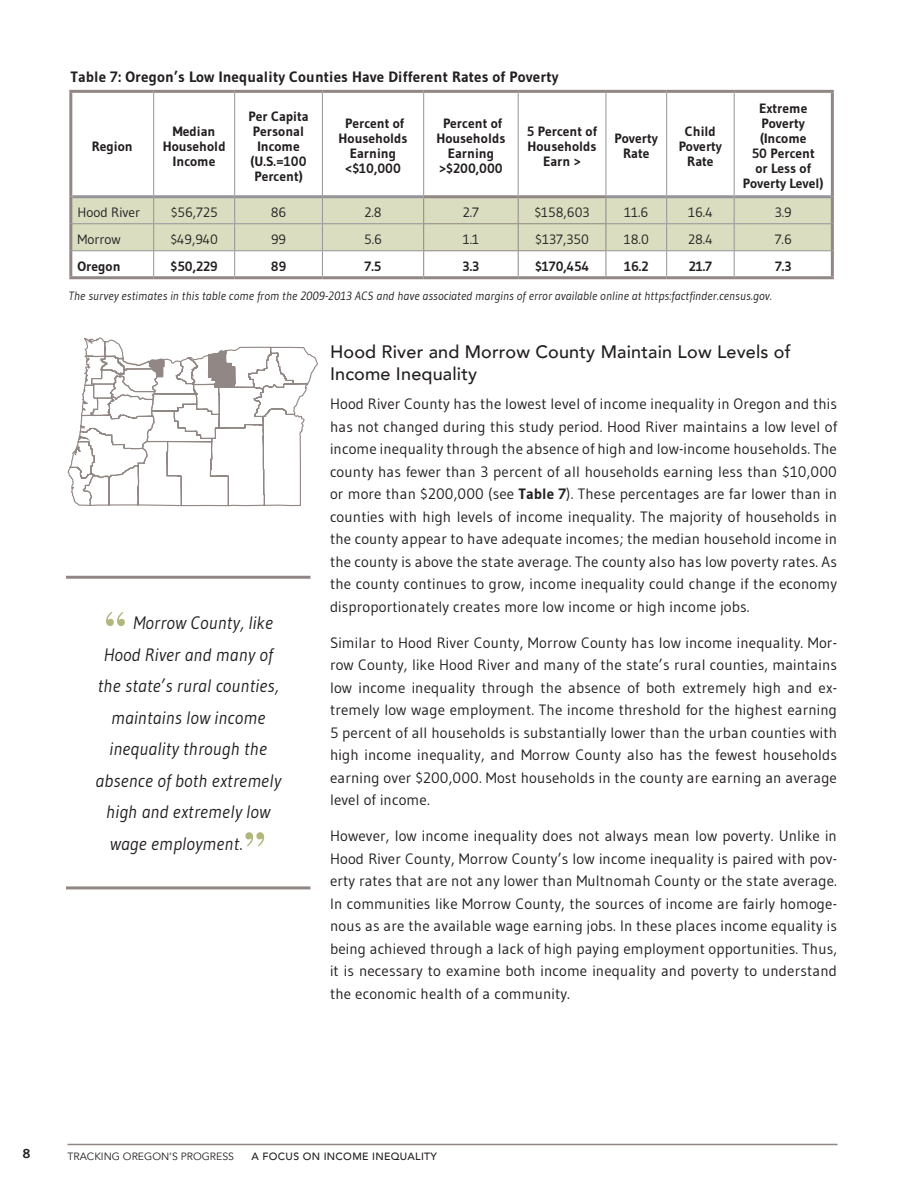
<style>
.page{position:relative;width:918px;height:1188px;background:#fff}
.page>*{position:absolute;margin:0;border:0;box-sizing:border-box;transform-origin:0 0}
.t1{font:700 condensed 54px "Bodoni";color:#b1b67c}
.t2{font:italic 18px "Gudea";letter-spacing:.01em;color:#231f20}
.t3{font:500 18px/22.5px "Avenir";letter-spacing:.01em;color:#231f20}
.t4{font:15px/22.5px "Gudea";letter-spacing:.01em;color:#231f20;text-align:justify}
.t5{font:700 15px "Gudea";letter-spacing:.01em;color:#231f20}
.t6{font:700 13.5px/15px "Gudea";color:#231f20;text-align:center}
.t7{font:13.5px "Gudea";color:#231f20}
.t8{font:italic 12px "Gudea";letter-spacing:.01em;color:#231f20}
.t9{font:700 12px "News Gothic";color:#231f20}
.t10{font:10.5px "Avenir";color:#231f20}
.t11{font:500 10.5px "Avenir";letter-spacing:.03em;color:#231f20}
.s1{font-weight:700}
</style>
<div class="page">
<hr style="left:68px;top:1144px;width:770px;height:1px;background:#918784">
<svg style="left:67px;top:431px;width:13px;height:75px"></svg>
<svg style="left:80px;top:279px;width:239px;height:228px"></svg>
<svg style="left:208px;top:350px;width:27px;height:38px"></svg>
<hr style="left:72px;top:195px;width:81px;height:3px;background:#939598">
<hr style="left:154px;top:195px;width:80px;height:3px;background:#939598">
<hr style="left:235px;top:195px;width:87px;height:3px;background:#939598">
<hr style="left:323px;top:195px;width:101px;height:3px;background:#939598">
<hr style="left:606px;top:195px;width:60px;height:3px;background:#939598">
<hr style="left:667px;top:195px;width:67px;height:3px;background:#939598">
<hr style="left:735px;top:195px;width:96px;height:3px;background:#939598">
<hr style="left:69px;top:276px;width:85px;height:3px;background:#918784">
<hr style="left:154px;top:276px;width:81px;height:3px;background:#918784">
<hr style="left:235px;top:276px;width:87px;height:3px;background:#918784">
<hr style="left:322px;top:276px;width:102px;height:3px;background:#918784">
<hr style="left:606px;top:276px;width:61px;height:3px;background:#918784">
<hr style="left:667px;top:276px;width:67px;height:3px;background:#918784">
<hr style="left:734px;top:276px;width:100px;height:3px;background:#918784">
<hr style="left:69px;top:197px;width:3px;height:27px;background:#918784">
<hr style="left:831px;top:197px;width:3px;height:27px;background:#918784">
<hr style="left:69px;top:224px;width:3px;height:27px;background:#918784">
<hr style="left:831px;top:224px;width:3px;height:27px;background:#918784">
<hr style="left:69px;top:251px;width:3px;height:25px;background:#918784">
<hr style="left:831px;top:251px;width:3px;height:25px;background:#918784">
<hr style="left:69px;top:93px;width:3px;height:104px;background:#918784">
<hr style="left:69px;top:90px;width:85px;height:3px;background:#918784">
<hr style="left:154px;top:90px;width:81px;height:3px;background:#918784">
<hr style="left:235px;top:90px;width:87px;height:3px;background:#918784">
<hr style="left:322px;top:90px;width:102px;height:3px;background:#918784">
<hr style="left:424px;top:90px;width:94px;height:3px;background:#918784">
<hr style="left:518px;top:90px;width:88px;height:3px;background:#918784">
<hr style="left:606px;top:90px;width:61px;height:3px;background:#918784">
<hr style="left:667px;top:90px;width:67px;height:3px;background:#918784">
<hr style="left:734px;top:90px;width:100px;height:3px;background:#918784">
<hr style="left:153px;top:93px;width:1px;height:104px;background:#939598">
<hr style="left:234px;top:93px;width:1px;height:104px;background:#939598">
<hr style="left:322px;top:93px;width:1px;height:104px;background:#939598">
<hr style="left:423px;top:93px;width:1px;height:102px;background:#939598">
<hr style="left:518px;top:93px;width:1px;height:102px;background:#939598">
<hr style="left:606px;top:93px;width:1px;height:102px;background:#939598">
<hr style="left:666px;top:93px;width:1px;height:104px;background:#939598">
<hr style="left:734px;top:93px;width:1px;height:104px;background:#939598">
<hr style="left:831px;top:93px;width:3px;height:104px;background:#918784">
<hr style="left:424px;top:195px;width:94px;height:3px;background:#918784">
<hr style="left:518px;top:195px;width:88px;height:3px;background:#918784">
<hr style="left:424px;top:276px;width:94px;height:3px;background:#918784">
<hr style="left:518px;top:276px;width:88px;height:3px;background:#918784">
<svg style="left:71px;top:197px;width:761px;height:79px"></svg>
<hr style="left:66px;top:576px;width:244px;height:3px;background:#918784">
<hr style="left:66px;top:886px;width:244px;height:3px;background:#918784">
<p class="t5" style="left:70px;top:67px;width:490px">Table 7: Oregon’s Low Inequality Counties Have Different Rates of Poverty</p>
<p class="t6" style="left:92px;top:138px;width:43px">Region</p>
<p class="t6" style="left:163px;top:123px;width:64px">Median<br>Household<br>Income</p>
<p class="t6" style="left:249px;top:108px;width:61px">Per Capita<br>Personal<br>Income (U.S.=100<br>Percent)</p>
<p class="t6" style="left:339px;top:116px;width:70px">Percent of<br>Households<br>Earning &lt;$10,000</p>
<p class="t6" style="left:436px;top:116px;width:70px">Percent of<br>Households<br>Earning &gt;$200,000</p>
<p class="t6" style="left:527px;top:123px;width:72px">5 Percent of<br>Households<br>Earn &gt;</p>
<p class="t6" style="left:615px;top:131px;width:45px">Poverty<br>Rate</p>
<p class="t6" style="left:679px;top:123px;width:45px">Child<br>Poverty<br>Rate</p>
<p class="t6" style="left:743px;top:101px;width:82px">Extreme<br>Poverty (Income<br>50 Percent<br>or Less of<br>Poverty Level)</p>
<p class="t7" style="left:78px;top:203px;width:64px">Hood River</p>
<p class="t7" style="left:171px;top:203px;width:48px">$56,725</p>
<p class="t7" style="left:271px;top:203px;width:17px">86</p>
<p class="t7" style="left:364px;top:203px;width:19px">2.8</p>
<p class="t7" style="left:463px;top:203px;width:18px">2.7</p>
<p class="t7" style="left:534px;top:203px;width:57px">$158,603</p>
<p class="t7" style="left:624px;top:203px;width:26px">11.6</p>
<p class="t7" style="left:688px;top:203px;width:26px">16.4</p>
<p class="t7" style="left:775px;top:203px;width:19px">3.9</p>
<p class="t7" style="left:78px;top:230px;width:45px">Morrow</p>
<p class="t7" style="left:170px;top:230px;width:49px">$49,940</p>
<p class="t7" style="left:271px;top:230px;width:17px">99</p>
<p class="t7" style="left:364px;top:230px;width:19px">5.6</p>
<p class="t7" style="left:463px;top:230px;width:18px">1.1</p>
<p class="t7" style="left:535px;top:230px;width:55px">$137,350</p>
<p class="t7" style="left:624px;top:230px;width:27px">18.0</p>
<p class="t7" style="left:688px;top:230px;width:26px">28.4</p>
<p class="t7" style="left:775px;top:230px;width:19px">7.6</p>
<p class="t6" style="left:78px;top:258px;width:45px">Oregon</p>
<p class="t6" style="left:171px;top:258px;width:49px">$50,229</p>
<p class="t6" style="left:271px;top:258px;width:17px">89</p>
<p class="t6" style="left:365px;top:258px;width:18px">7.5</p>
<p class="t6" style="left:463px;top:258px;width:18px">3.3</p>
<p class="t6" style="left:535px;top:258px;width:55px">$170,454</p>
<p class="t6" style="left:624px;top:258px;width:26px">16.2</p>
<p class="t6" style="left:689px;top:258px;width:25px">21.7</p>
<p class="t6" style="left:775px;top:258px;width:18px">7.3</p>
<p class="t8" style="left:69px;top:288px;width:705px">The survey estimates in this table come from the 2009-2013 ACS and have associated margins of error available online at https:factfinder.census.gov.</p>
<h1 class="t1" style="left:104px;top:600px;width:25px">“</h1>
<p class="t2" style="left:133px;top:612px;width:141px">Morrow County, like</p>
<p class="t2" style="left:104px;top:643px;width:171px">Hood River and many of</p>
<p class="t2" style="left:98px;top:675px;width:182px">the state’s rural counties,</p>
<p class="t2" style="left:111px;top:706px;width:156px">maintains low income</p>
<p class="t2" style="left:109px;top:738px;width:159px">inequality through the</p>
<p class="t2" style="left:96px;top:769px;width:187px">absence of both extremely</p>
<p class="t2" style="left:106px;top:801px;width:165px">high and extremely low</p>
<p class="t2" style="left:110px;top:832px;width:134px">wage employment.</p>
<h1 class="t1" style="left:243px;top:821px;width:25px">”</h1>
<p class="t3" style="left:330px;top:339px;width:462px">Hood River and Morrow County Maintain Low Levels of<br>I ncome I nequality</p>
<p class="t4" style="left:330px;top:393px;width:509px">Hood River County has the lowest level of income inequality in Oregon and this has not changed during this study period. Hood River maintains a low level of income inequality through the absence of high and low-income households. The county has fewer than 3 percent of all households earning less than $10,000 or more than $200,000 (see <span class="s1">Table 7</span>). These percentages are far lower than in counties with high levels of income inequality. The majority of households in the county appear to have adequate incomes; the median household income in the county is above the state average. The county also has low poverty rates. As the county continues to grow, income inequality could change if the economy disproportionately creates more low income or high income jobs.</p>
<p class="t4" style="left:330px;top:631px;width:509px">Similar to Hood River County, Morrow County has low income inequality. Mor&shy;row County, like Hood River and many of the state’s rural counties, maintains low income inequality through the absence of both extremely high and ex&shy;tremely low wage employment. The income threshold for the highest earning 5 percent of all households is substantially lower than the urban counties with high income inequality, and Morrow County also has the fewest households earning over $200,000. Most households in the county are earning an average level of income.</p>
<p class="t4" style="left:330px;top:825px;width:509px">However, low income inequality does not always mean low poverty. Unlike in Hood River County, Morrow County’s low income inequality is paired with pov&shy;erty rates that are not any lower than Multnomah County or the state average.<br>In communities like Morrow County, the sources of income are fairly homoge&shy;nous as are the available wage earning jobs. In these places income equality is being achieved through a lack of high paying employment opportunities. Thus, it is necessary to examine both income inequality and poverty to understand the economic health of a community.</p>
<p class="t9" style="left:23px;top:1147px;width:9px">8</p>
<p class="t10" style="left:68px;top:1150px;width:168px">TRACKING OREGON’S PROGRESS</p>
<p class="t11" style="left:252px;top:1147px;width:187px">A Focus on Income Inequality</p>
</div>
